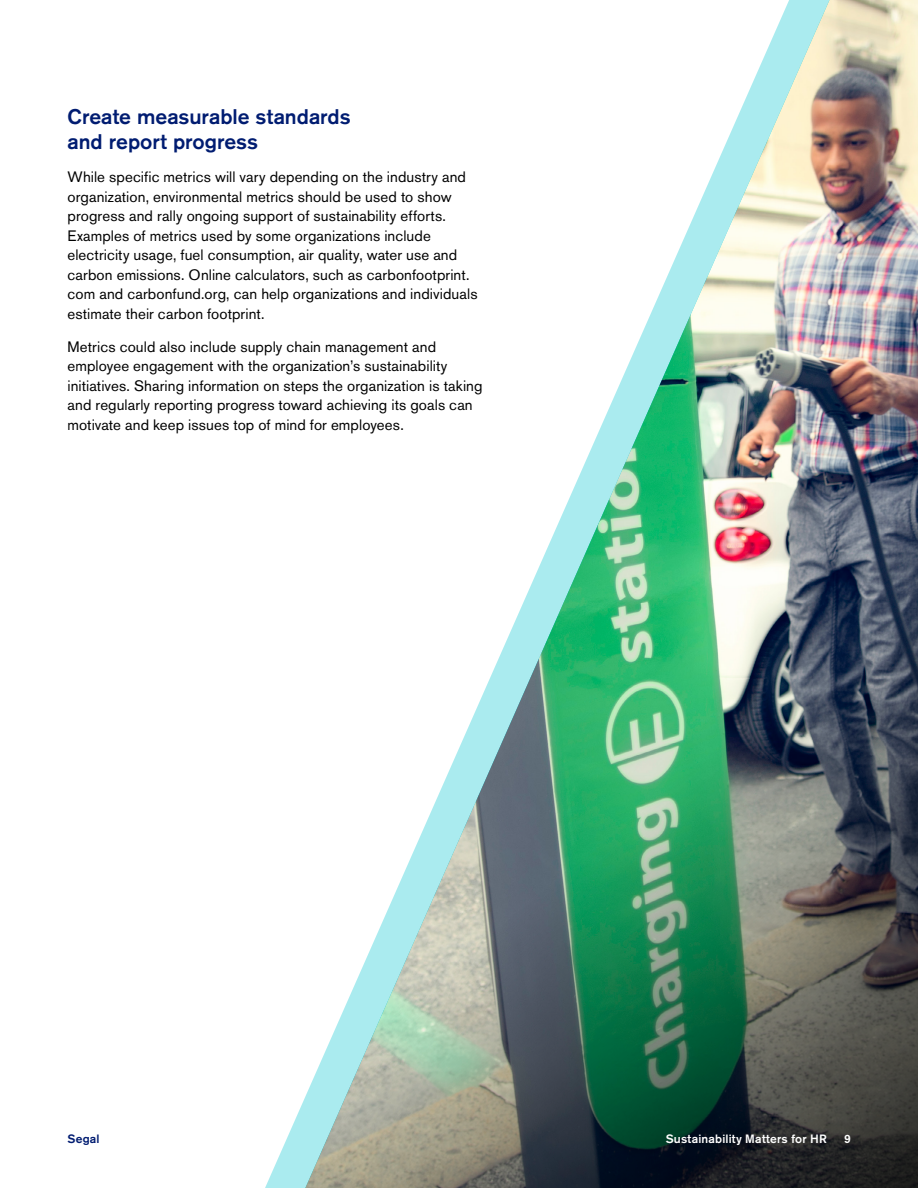
<style>
.page{position:relative;width:918px;height:1188px;background:#fff}
.page>*{position:absolute;margin:0;border:0;box-sizing:border-box;transform-origin:0 0}
.H4_Head_2{font:500 21px/25.5px "Akzidenz Grotesk BE";color:#001c71}
.Body_10_13{font:15px/19.5px "Akzidenz Grotesk BE";letter-spacing:.005em;color:#000}
.folio_page__s{font:500 12px "Akzidenz Grotesk BE";letter-spacing:.015em;color:#fff}
.t1{font:500 12px "Akzidenz Grotesk BE";letter-spacing:.02em;color:#001c71}
</style>
<div class="page">
<img style="left:265px;top:0;width:653px;height:1188px">
<h4 class="H4_Head_2" style="left:68px;top:103px;width:285px">Create measurable standards and report progress</h4>
<p class="Body_10_13" style="left:68px;top:167px;width:412px">While specific metrics will vary depending on the industry and organization, environmental metrics should be used to show progress and rally ongoing support of sustainability efforts.<br>Examples of metrics used by some organizations include electricity usage, fuel consumption, air quality, water use and carbon emissions. Online calculators, such as carbonfootprint. com and carbonfund.org, can help organizations and individuals estimate their carbon footprint.</p>
<p class="Body_10_13" style="left:68px;top:337px;width:417px">Metrics could also include supply chain management and employee engagement with the organization’s sustainability initiatives. Sharing information on steps the organization is taking and regularly reporting progress toward achieving its goals can motivate and keep issues top of mind for employees.</p>
<p class="t1" style="left:68px;top:1131px;width:34px">Segal</p>
<p class="folio_page__s" style="left:666px;top:1131px;width:163px">Sustainability Matters for HR</p>
<p class="folio_page__s" style="left:844px;top:1131px;width:8px">9</p>
</div>
